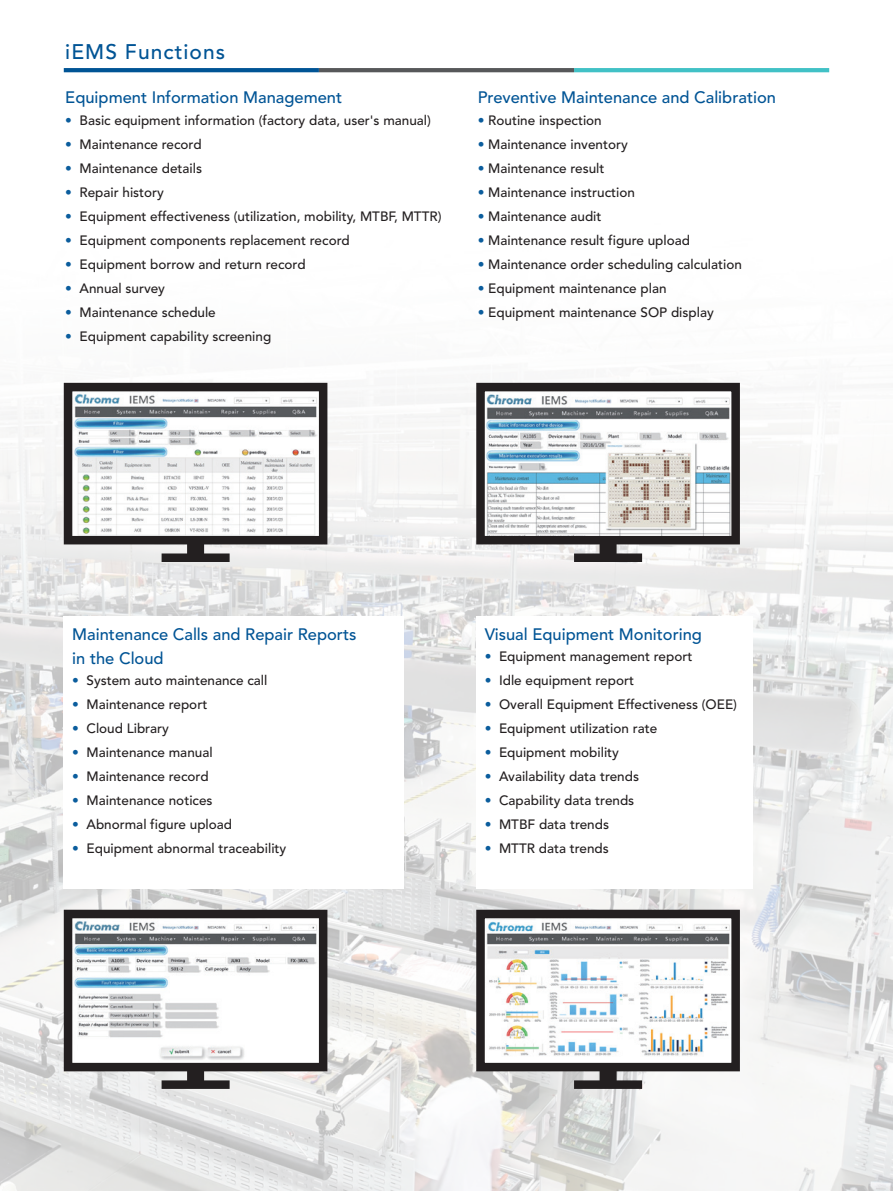
<style>
.page{position:relative;width:893px;height:1191px;background:#fff}
.page>*{position:absolute;margin:0;border:0;box-sizing:border-box;transform-origin:0 0}
.正常{font:500 21px "Avenir";letter-spacing:.05em;color:#005495}
.正常-2{font:500 16.5px "Avenir";color:#005495}
.正常-3{font:500 13.5px "Avenir";color:#231f20}
.s1{color:#0b5d9d}
</style>
<div class="page">
<img style="left:0;top:396px;width:893px;height:795px">
<svg style="left:472px;top:382px;width:272px;height:167px"></svg>
<svg style="left:472px;top:905px;width:272px;height:170px"></svg>
<div style="left:476px;top:617px;width:277px;height:272px;background:#fff"></div>
<div style="left:64px;top:617px;width:340px;height:272px;background:#fff"></div>
<svg style="left:64px;top:68px;width:255px;height:4px"></svg>
<hr style="left:574px;top:68px;width:255px;height:4px;background:#41c1c6">
<hr style="left:319px;top:68px;width:255px;height:4px;background:#57585a">
<svg style="left:60px;top:382px;width:272px;height:167px"></svg>
<svg style="left:60px;top:905px;width:272px;height:170px"></svg>
<div style="left:187px;top:536px;width:17px;height:25px;background:#231f20"></div>
<div style="left:187px;top:1063px;width:17px;height:24px;background:#231f20"></div>
<div style="left:600px;top:536px;width:17px;height:25px;background:#231f20"></div>
<div style="left:600px;top:1063px;width:17px;height:24px;background:#231f20"></div>
<div style="left:162px;top:553px;width:68px;height:9px;background:#231f20"></div>
<div style="left:162px;top:1080px;width:68px;height:9px;background:#231f20"></div>
<div style="left:574px;top:553px;width:68px;height:9px;background:#231f20"></div>
<div style="left:574px;top:1080px;width:68px;height:9px;background:#231f20"></div>
<p class="正常" style="left:65px;top:39px;width:161px">iEMS Functions</p>
<p class="正常-2" style="left:65px;top:88px;width:278px">Equipment Information Management</p>
<p class="正常-3" style="left:65px;top:112px;width:367px"><span class="s1">•</span> Basic equipment information (factory data, user's manual)</p>
<p class="正常-3" style="left:65px;top:136px;width:138px"><span class="s1">•</span> Maintenance record</p>
<p class="正常-3" style="left:65px;top:160px;width:138px"><span class="s1">•</span> Maintenance details</p>
<p class="正常-3" style="left:65px;top:184px;width:100px"><span class="s1">•</span> Repair history</p>
<p class="正常-3" style="left:65px;top:208px;width:378px"><span class="s1">•</span> Equipment effectiveness (utilization, mobility, MTBF, MTTR)</p>
<p class="正常-3" style="left:65px;top:232px;width:286px"><span class="s1">•</span> Equipment components replacement record</p>
<p class="正常-3" style="left:65px;top:256px;width:242px"><span class="s1">•</span> Equipment borrow and return record</p>
<p class="正常-3" style="left:65px;top:280px;width:101px"><span class="s1">•</span> Annual survey</p>
<p class="正常-3" style="left:65px;top:304px;width:152px"><span class="s1">•</span> Maintenance schedule</p>
<p class="正常-3" style="left:65px;top:328px;width:208px"><span class="s1">•</span> Equipment capability screening</p>
<p class="正常-2" style="left:478px;top:88px;width:300px">Preventive Maintenance and Calibration</p>
<p class="正常-3" style="left:478px;top:112px;width:126px"><span class="s1">•</span> Routine inspection</p>
<p class="正常-3" style="left:478px;top:136px;width:152px"><span class="s1">•</span> Maintenance inventory</p>
<p class="正常-3" style="left:478px;top:160px;width:128px"><span class="s1">•</span> Maintenance result</p>
<p class="正常-3" style="left:478px;top:184px;width:159px"><span class="s1">•</span> Maintenance instruction</p>
<p class="正常-3" style="left:478px;top:208px;width:125px"><span class="s1">•</span> Maintenance audit</p>
<p class="正常-3" style="left:478px;top:232px;width:214px"><span class="s1">•</span> Maintenance result figure upload</p>
<p class="正常-3" style="left:478px;top:256px;width:266px"><span class="s1">•</span> Maintenance order scheduling calculation</p>
<p class="正常-3" style="left:478px;top:280px;width:190px"><span class="s1">•</span> Equipment maintenance plan</p>
<p class="正常-3" style="left:478px;top:304px;width:238px"><span class="s1">•</span> Equipment maintenance SOP display</p>
<p class="正常-2" style="left:72px;top:624px;width:286px">Maintenance Calls and Repair Reports</p>
<p class="正常-2" style="left:72px;top:648px;width:93px">in the Cloud</p>
<p class="正常-3" style="left:72px;top:672px;width:197px"><span class="s1">•</span> System auto maintenance call</p>
<p class="正常-3" style="left:72px;top:696px;width:137px"><span class="s1">•</span> Maintenance report</p>
<p class="正常-3" style="left:72px;top:720px;width:98px"><span class="s1">•</span> Cloud Library</p>
<p class="正常-3" style="left:72px;top:744px;width:142px"><span class="s1">•</span> Maintenance manual</p>
<p class="正常-3" style="left:72px;top:768px;width:138px"><span class="s1">•</span> Maintenance record</p>
<p class="正常-3" style="left:72px;top:792px;width:142px"><span class="s1">•</span> Maintenance notices</p>
<p class="正常-3" style="left:72px;top:816px;width:161px"><span class="s1">•</span> Abnormal figure upload</p>
<p class="正常-3" style="left:72px;top:840px;width:216px"><span class="s1">•</span> Equipment abnormal traceability</p>
<p class="正常-2" style="left:485px;top:624px;width:219px">Visual Equipment Monitoring</p>
<p class="正常-3" style="left:485px;top:648px;width:209px"><span class="s1">•</span> Equipment management report</p>
<p class="正常-3" style="left:485px;top:672px;width:151px"><span class="s1">•</span> Idle equipment report</p>
<p class="正常-3" style="left:485px;top:696px;width:254px"><span class="s1">•</span> Overall Equipment Effectiveness (OEE)</p>
<p class="正常-3" style="left:485px;top:720px;width:174px"><span class="s1">•</span> Equipment utilization rate</p>
<p class="正常-3" style="left:485px;top:744px;width:136px"><span class="s1">•</span> Equipment mobility</p>
<p class="正常-3" style="left:485px;top:768px;width:156px"><span class="s1">•</span> Availability data trends</p>
<p class="正常-3" style="left:485px;top:792px;width:151px"><span class="s1">•</span> Capability data trends</p>
<p class="正常-3" style="left:485px;top:816px;width:126px"><span class="s1">•</span> MTBF data trends</p>
<p class="正常-3" style="left:485px;top:840px;width:125px"><span class="s1">•</span> MTTR data trends</p>
</div>
